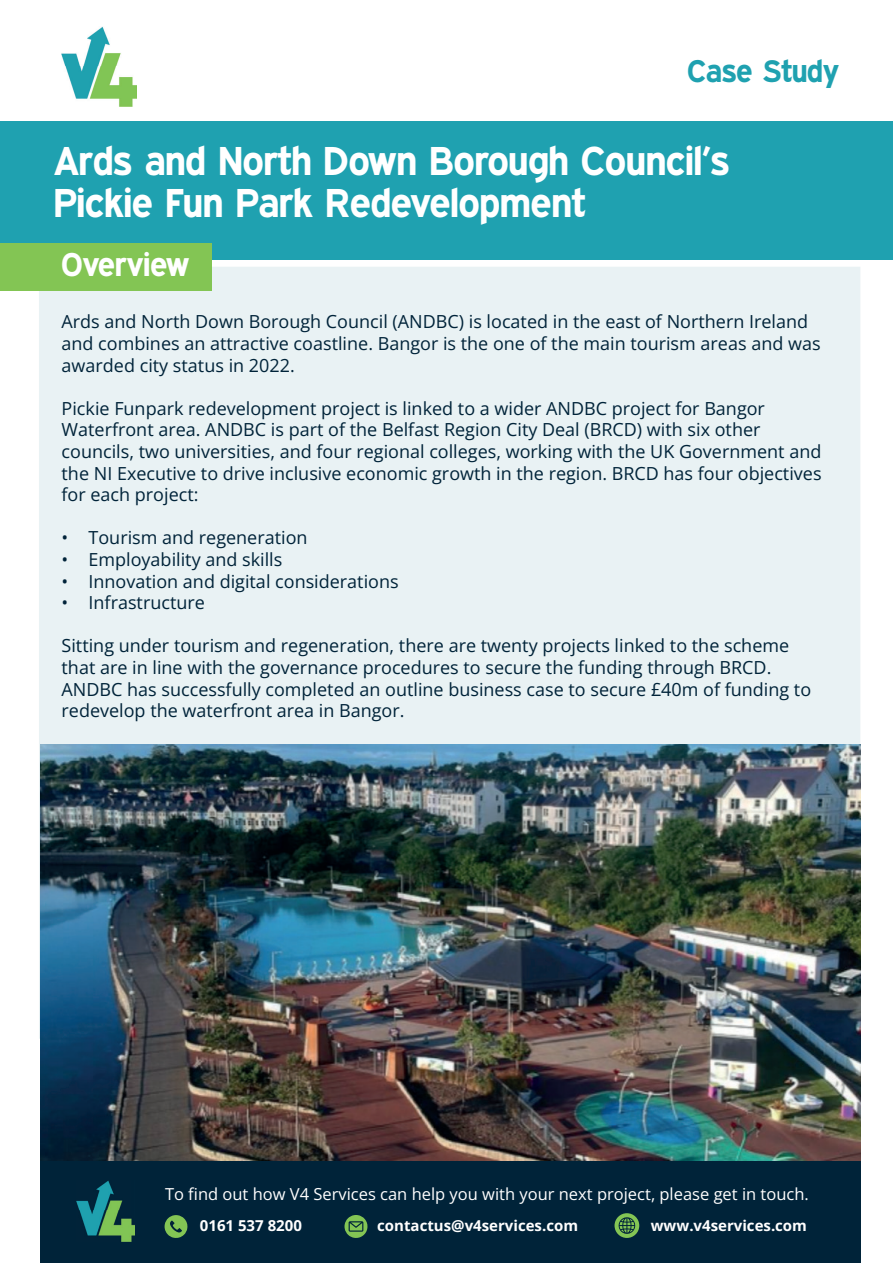
<style>
.page{position:relative;width:893px;height:1263px;background:#fff}
.page>*{position:absolute;margin:0;border:0;box-sizing:border-box;transform-origin:0 0}
.t1{font:700 40.5px/42px "Expressway Rg";color:#fff}
.t2{font:700 33px "Expressway Rg";color:#fff}
.t3{font:700 31.35px "Expressway Rg";color:#1fa1b0}
.t4{font:18px/21.6px "Open Sans";color:#002339}
.t5{font:16.5px "Open Sans";color:#fff}
.t6{font:700 15px "Open Sans";color:#fff}
</style>
<div class="page">
<div style="left:0;top:121px;width:893px;height:138px;background:#1fa1b0"></div>
<div style="left:39px;top:267px;width:821px;height:772px;background:#e9f2f4"></div>
<div style="left:40px;top:1160px;width:820px;height:103px;background:#002339"></div>
<img style="left:40px;top:744px;width:820px;height:416px">
<div style="left:0;top:243px;width:211px;height:48px;background:#83c554"></div>
<img style="left:62px;top:26px;width:75px;height:80px">
<img style="left:77px;top:1181px;width:57px;height:60px">
<svg style="left:165px;top:1215px;width:23px;height:23px"></svg>
<svg style="left:344px;top:1215px;width:24px;height:23px"></svg>
<svg style="left:614px;top:1213px;width:25px;height:25px"></svg>
<h3 class="t3" style="left:688px;top:52px;width:153px">Case Study</h3>
<h1 class="t1" style="left:54px;top:139px;width:677px">Ards and North Down Borough Council’s<br>Pickie Fun Park Redevelopment</h1>
<h2 class="t2" style="left:62px;top:245px;width:129px">Overview</h2>
<p class="t4" style="left:62px;top:311px;width:760px">Ards and North Down Borough Council (ANDBC) is located in the east of Northern Ireland and combines an attractive coastline. Bangor is the one of the main tourism areas and was awarded city status in 2022.</p>
<p class="t4" style="left:62px;top:397px;width:761px">Pickie Funpark redevelopment project is linked to a wider ANDBC project for Bangor Waterfront area. ANDBC is part of the Belfast Region City Deal (BRCD) with six other councils, two universities, and four regional colleges, working with the UK Government and the NI Executive to drive inclusive economic growth in the region. BRCD has four objectives for each project:</p>
<p class="t4" style="left:62px;top:527px;width:248px">• Tourism and regeneration</p>
<p class="t4" style="left:62px;top:548px;width:222px">• Employability and skills</p>
<p class="t4" style="left:62px;top:570px;width:339px">• Innovation and digital considerations</p>
<p class="t4" style="left:62px;top:591px;width:145px">• Infrastructure</p>
<p class="t4" style="left:62px;top:635px;width:751px">Sitting under tourism and regeneration, there are twenty projects linked to the scheme that are in line with the governance procedures to secure the funding through BRCD.<br>ANDBC has successfully completed an outline business case to secure £40m of funding to redevelop the waterfront area in Bangor.</p>
<p class="t5" style="left:165px;top:1182px;width:645px">To find out how V4 Services can help you with your next project, please get in touch.</p>
<p class="t6" style="left:200px;top:1215px;width:104px">0161 537 8200</p>
<p class="t6" style="left:377px;top:1215px;width:202px">contactus@v4services.com</p>
<p class="t6" style="left:651px;top:1215px;width:158px">www.v4services.com</p>
</div>
